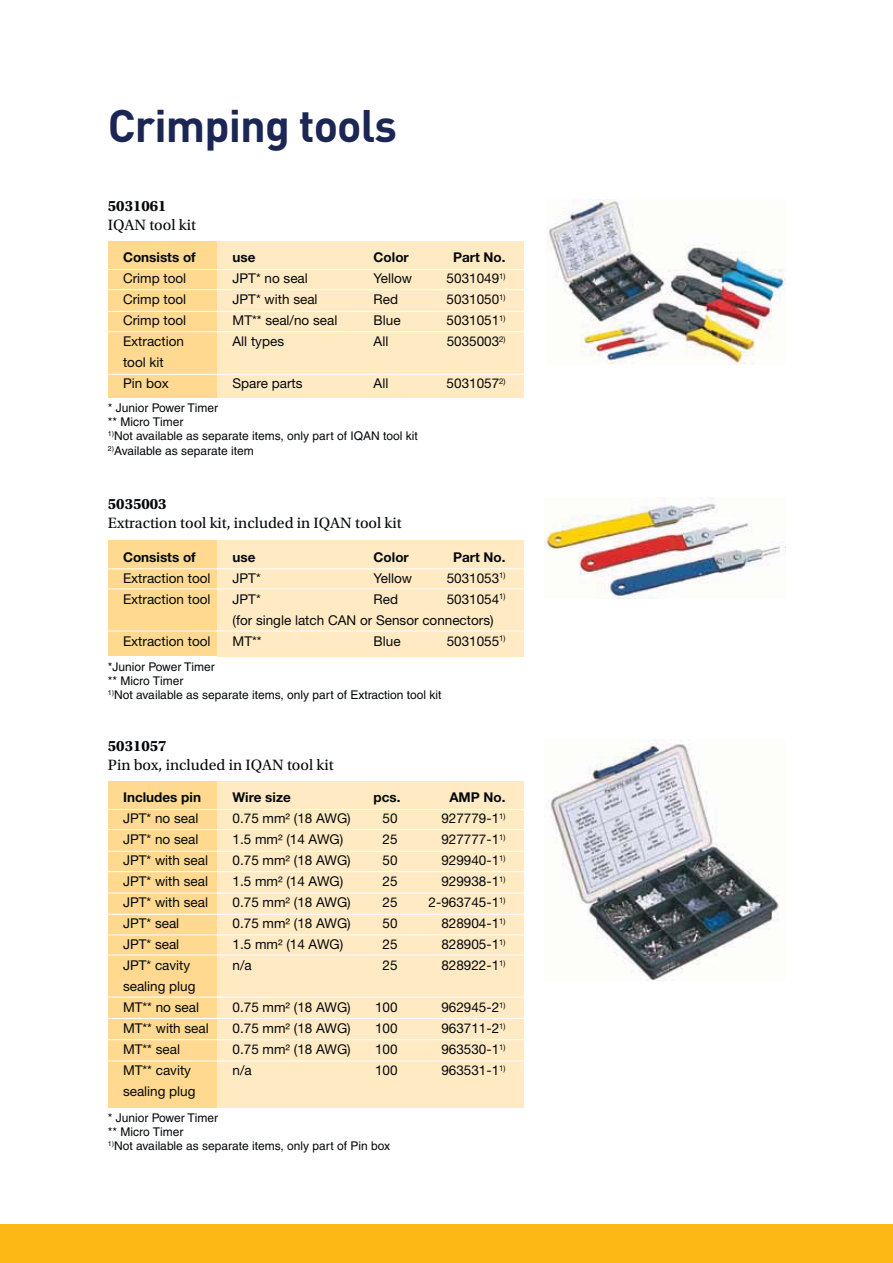
<style>
.page{position:relative;width:893px;height:1263px;background:#fff}
.page>*{position:absolute;margin:0;border:0;box-sizing:border-box;transform-origin:0 0}
.t1{font:700 45px "DINOT";letter-spacing:-.02em;color:#1b2654}
.t2{font:15.75px "Utopia Std";color:#040809}
.t3{font:700 15.75px "Utopia Std";color:#040809}
.t4{font:13.5px/21px "Helvetica Neue LT Std";color:#040809}
.t5{font:700 13.5px "Helvetica Neue LT Std";color:#040809}
.t6{font:12px/14.4px "Helvetica";color:#040809}
</style>
<div class="page">
<div style="left:0;top:1225px;width:893px;height:38px;background:#fdb816"></div>
<img style="left:547px;top:200px;width:238px;height:164px">
<img style="left:544px;top:498px;width:237px;height:100px">
<img style="left:548px;top:740px;width:231px;height:241px">
<div style="left:217px;top:540px;width:307px;height:116px;background:#ffeac4"></div>
<div style="left:109px;top:540px;width:108px;height:116px;background:#ffd98f"></div>
<hr style="left:108px;top:568px;width:416px;height:1px;background:#fff">
<hr style="left:108px;top:589px;width:416px;height:1px;background:#fff">
<hr style="left:108px;top:631px;width:416px;height:1px;background:#fff">
<div style="left:217px;top:241px;width:307px;height:157px;background:#ffeac4"></div>
<div style="left:109px;top:241px;width:108px;height:157px;background:#ffd98f"></div>
<hr style="left:108px;top:269px;width:416px;height:1px;background:#fff">
<hr style="left:108px;top:289px;width:416px;height:1px;background:#fff">
<hr style="left:108px;top:311px;width:416px;height:1px;background:#fff">
<hr style="left:108px;top:374px;width:416px;height:1px;background:#fff">
<hr style="left:108px;top:331px;width:416px;height:1px;background:#fff">
<div style="left:217px;top:781px;width:307px;height:327px;background:#ffeac4"></div>
<div style="left:109px;top:781px;width:108px;height:327px;background:#ffd98f"></div>
<hr style="left:108px;top:809px;width:416px;height:1px;background:#fff">
<hr style="left:108px;top:829px;width:416px;height:1px;background:#fff">
<hr style="left:108px;top:851px;width:416px;height:1px;background:#fff">
<hr style="left:108px;top:914px;width:416px;height:1px;background:#fff">
<hr style="left:108px;top:871px;width:416px;height:1px;background:#fff">
<hr style="left:108px;top:893px;width:416px;height:1px;background:#fff">
<hr style="left:108px;top:935px;width:416px;height:1px;background:#fff">
<hr style="left:108px;top:955px;width:416px;height:1px;background:#fff">
<hr style="left:108px;top:1061px;width:416px;height:1px;background:#fff">
<hr style="left:108px;top:1039px;width:416px;height:1px;background:#fff">
<hr style="left:108px;top:997px;width:416px;height:1px;background:#fff">
<hr style="left:108px;top:1018px;width:416px;height:1px;background:#fff">
<h1 class="t1" style="left:108px;top:110px;width:291px">Crimping tools</h1>
<p class="t3" style="left:108px;top:200px;width:60px">5031061</p>
<p class="t2" style="left:108px;top:219px;width:89px">IQAN tool kit</p>
<p class="t5" style="left:123px;top:253px;width:74px">Consists of</p>
<p class="t5" style="left:233px;top:253px;width:25px">use</p>
<p class="t5" style="left:374px;top:253px;width:37px">Color</p>
<p class="t5" style="left:453px;top:253px;width:54px">Part No.</p>
<p class="t4" style="left:123px;top:269px;width:65px">Crimp tool</p>
<p class="t4" style="left:233px;top:269px;width:77px">JPT* no seal</p>
<p class="t4" style="left:374px;top:269px;width:40px">Yellow</p>
<p class="t4" style="left:447px;top:269px;width:60px">5031049<sup>1)</sup></p>
<p class="t4" style="left:123px;top:290px;width:65px">Crimp tool</p>
<p class="t4" style="left:233px;top:290px;width:86px">JPT* with seal</p>
<p class="t4" style="left:374px;top:290px;width:26px">Red</p>
<p class="t4" style="left:447px;top:290px;width:60px">5031050<sup>1)</sup></p>
<p class="t4" style="left:123px;top:311px;width:65px">Crimp tool</p>
<p class="t4" style="left:233px;top:311px;width:106px">MT** seal/no seal</p>
<p class="t4" style="left:374px;top:311px;width:29px">Blue</p>
<p class="t4" style="left:447px;top:311px;width:60px">5031051<sup>1)</sup></p>
<p class="t4" style="left:123px;top:332px;width:62px">Extraction</p>
<p class="t4" style="left:233px;top:332px;width:53px">All types</p>
<p class="t4" style="left:374px;top:332px;width:16px">All</p>
<p class="t4" style="left:447px;top:332px;width:60px">5035003<sup>2)</sup></p>
<p class="t4" style="left:123px;top:353px;width:47px">tool kit<br>Pin box</p>
<p class="t4" style="left:233px;top:374px;width:72px">Spare parts</p>
<p class="t4" style="left:374px;top:374px;width:16px">All</p>
<p class="t4" style="left:447px;top:374px;width:60px">5031057<sup>2)</sup></p>
<p class="t6" style="left:108px;top:401px;width:311px">* Junior Power Timer<br>** Micro Timer<br><sup>1)</sup>Not available as separate items, only part of IQAN tool kit<br><sup>2)</sup>Available as separate item</p>
<p class="t3" style="left:108px;top:498px;width:60px">5035003</p>
<p class="t2" style="left:108px;top:517px;width:295px">Extraction tool kit, included in IQAN tool kit</p>
<p class="t5" style="left:123px;top:552px;width:74px">Consists of</p>
<p class="t5" style="left:233px;top:552px;width:25px">use</p>
<p class="t5" style="left:374px;top:552px;width:37px">Color</p>
<p class="t5" style="left:453px;top:552px;width:54px">Part No.</p>
<p class="t4" style="left:123px;top:568px;width:89px">Extraction tool</p>
<p class="t4" style="left:233px;top:568px;width:30px">JPT*</p>
<p class="t4" style="left:374px;top:568px;width:40px">Yellow</p>
<p class="t4" style="left:447px;top:568px;width:60px">5031053<sup>1)</sup></p>
<p class="t4" style="left:123px;top:589px;width:89px">Extraction tool</p>
<p class="t4" style="left:233px;top:589px;width:30px">JPT*</p>
<p class="t4" style="left:374px;top:589px;width:26px">Red</p>
<p class="t4" style="left:233px;top:589px;width:275px;text-indent:214px">5031054<sup>1) </sup>(for single latch CAN or Sensor connectors)</p>
<p class="t4" style="left:123px;top:631px;width:89px">Extraction tool</p>
<p class="t4" style="left:233px;top:631px;width:31px">MT**</p>
<p class="t4" style="left:374px;top:631px;width:28px">Blue</p>
<p class="t4" style="left:447px;top:631px;width:60px">5031055<sup>1)</sup></p>
<p class="t6" style="left:108px;top:660px;width:335px">*Junior Power Timer<br>** Micro Timer<br><sup>1)</sup>Not available as separate items, only part of Extraction tool kit</p>
<p class="t3" style="left:108px;top:740px;width:60px">5031057</p>
<p class="t2" style="left:108px;top:759px;width:227px">Pin box, included in IQAN tool kit</p>
<p class="t5" style="left:123px;top:793px;width:79px">Includes pin</p>
<p class="t5" style="left:233px;top:793px;width:60px">Wire size</p>
<p class="t5" style="left:374px;top:793px;width:28px">pcs.</p>
<p class="t5" style="left:449px;top:793px;width:58px">AMP No.</p>
<p class="t4" style="left:123px;top:809px;width:77px">JPT* no seal</p>
<p class="t4" style="left:233px;top:809px;width:120px">0.75 mm2 (18 AWG)</p>
<p class="t4" style="left:383px;top:809px;width:17px">50</p>
<p class="t4" style="left:441px;top:809px;width:66px">927779-1<sup>1)</sup></p>
<p class="t4" style="left:123px;top:830px;width:77px">JPT* no seal</p>
<p class="t4" style="left:233px;top:830px;width:112px">1.5 mm2 (14 AWG)</p>
<p class="t4" style="left:383px;top:830px;width:17px">25</p>
<p class="t4" style="left:441px;top:830px;width:66px">927777-1<sup>1)</sup></p>
<p class="t4" style="left:123px;top:851px;width:86px">JPT* with seal</p>
<p class="t4" style="left:233px;top:851px;width:120px">0.75 mm2 (18 AWG)</p>
<p class="t4" style="left:383px;top:851px;width:17px">50</p>
<p class="t4" style="left:441px;top:851px;width:66px">929940-1<sup>1)</sup></p>
<p class="t4" style="left:123px;top:872px;width:86px">JPT* with seal</p>
<p class="t4" style="left:233px;top:872px;width:112px">1.5 mm2 (14 AWG)</p>
<p class="t4" style="left:383px;top:872px;width:17px">25</p>
<p class="t4" style="left:441px;top:872px;width:66px">929938-1<sup>1)</sup></p>
<p class="t4" style="left:123px;top:893px;width:86px">JPT* with seal</p>
<p class="t4" style="left:233px;top:893px;width:120px">0.75 mm2 (18 AWG)</p>
<p class="t4" style="left:383px;top:893px;width:17px">25</p>
<p class="t4" style="left:429px;top:893px;width:78px">2-963745-1<sup>1)</sup></p>
<p class="t4" style="left:123px;top:914px;width:58px">JPT* seal</p>
<p class="t4" style="left:233px;top:914px;width:120px">0.75 mm2 (18 AWG)</p>
<p class="t4" style="left:383px;top:914px;width:17px">50</p>
<p class="t4" style="left:441px;top:914px;width:66px">828904-1<sup>1)</sup></p>
<p class="t4" style="left:123px;top:935px;width:58px">JPT* seal</p>
<p class="t4" style="left:233px;top:935px;width:112px">1.5 mm2 (14 AWG)</p>
<p class="t4" style="left:383px;top:935px;width:17px">25</p>
<p class="t4" style="left:441px;top:935px;width:66px">828905-1<sup>1)</sup></p>
<p class="t4" style="left:123px;top:956px;width:69px">JPT* cavity</p>
<p class="t4" style="left:233px;top:956px;width:21px">n/a</p>
<p class="t4" style="left:383px;top:956px;width:17px">25</p>
<p class="t4" style="left:441px;top:956px;width:66px">828922-1<sup>1)</sup></p>
<p class="t4" style="left:123px;top:977px;width:78px">sealing plug<br>MT** no seal</p>
<p class="t4" style="left:233px;top:998px;width:120px">0.75 mm2 (18 AWG)</p>
<p class="t4" style="left:375px;top:998px;width:24px">100</p>
<p class="t4" style="left:441px;top:998px;width:66px">962945-2<sup>1)</sup></p>
<p class="t4" style="left:123px;top:1019px;width:87px">MT** with seal</p>
<p class="t4" style="left:233px;top:1019px;width:120px">0.75 mm2 (18 AWG)</p>
<p class="t4" style="left:375px;top:1019px;width:24px">100</p>
<p class="t4" style="left:441px;top:1019px;width:66px">963711-2<sup>1)</sup></p>
<p class="t4" style="left:123px;top:1040px;width:59px">MT** seal</p>
<p class="t4" style="left:233px;top:1040px;width:120px">0.75 mm2 (18 AWG)</p>
<p class="t4" style="left:375px;top:1040px;width:24px">100</p>
<p class="t4" style="left:441px;top:1040px;width:66px">963530-1<sup>1)</sup></p>
<p class="t4" style="left:123px;top:1061px;width:70px">MT** cavity</p>
<p class="t4" style="left:233px;top:1061px;width:21px">n/a</p>
<p class="t4" style="left:375px;top:1061px;width:24px">100</p>
<p class="t4" style="left:441px;top:1061px;width:66px">963531-1<sup>1)</sup></p>
<p class="t4" style="left:123px;top:1082px;width:74px">sealing plug</p>
<p class="t6" style="left:108px;top:1111px;width:284px">* Junior Power Timer<br>** Micro Timer<br><sup>1)</sup>Not available as separate items, only part of Pin box</p>
</div>
